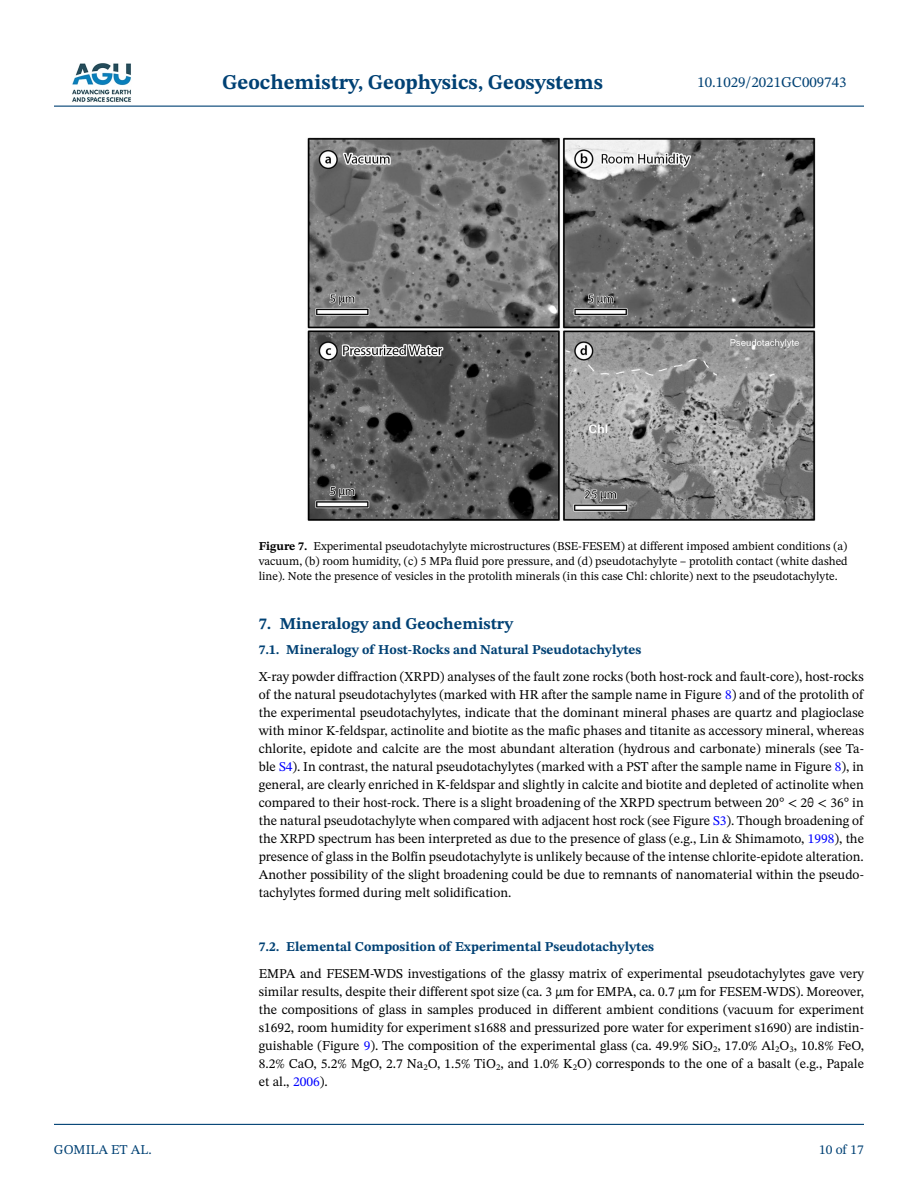
<style>
.page{position:relative;width:918px;height:1188px;background:#fff}
.page>*{position:absolute;margin:0;border:0;box-sizing:border-box;transform-origin:0 0}
.t1{font:700 21px "STIX Two Text";color:#004174}
.t2{font:700 16.5px "STIX Two Text";color:#004174}
.t3{font:15px "STIX Two Text";color:#004174}
.t4{font:13.5px/18px "STIX Two Text";color:#000;text-align:justify}
.t5{font:700 13.5px "STIX Two Text";color:#004174}
.t6{font:13.5px "STIX Two Text";color:#004174}
.t7{font:12px/15px "STIX Two Text";color:#000;text-align:justify}
.s1{font-weight:700}
.s2{color:#00f}
</style>
<div class="page">
<hr style="left:54px;top:106px;width:810px;height:1px;background:#004174">
<hr style="left:54px;top:1124px;width:810px;height:1px;background:#004174">
<img style="left:72px;top:63px;width:59px;height:39px">
<img style="left:307px;top:137px;width:509px;height:384px">
<h1 class="t1" style="left:222px;top:67px;width:382px">Geochemistry, Geophysics, Geosystems</h1>
<p class="t3" style="left:697px;top:72px;width:151px">10.1029/2021GC009743</p>
<p class="t6" style="left:54px;top:1140px;width:99px">GOMILA ET AL.</p>
<p class="t7" style="left:259px;top:539px;width:590px"><span class="s1">Figure 7.</span> Experimental pseudotachylyte microstructures (BSE-FESEM) at different imposed ambient conditions (a) vacuum, (b) room humidity, (c) 5 MPa fluid pore pressure, and (d) pseudotachylyte – protolith contact (white dashed line). Note the presence of vesicles in the protolith minerals (in this case Chl: chlorite) next to the pseudotachylyte.</p>
<p class="t2" style="left:259px;top:612px;width:256px">7. Mineralogy and Geochemistry</p>
<p class="t5" style="left:259px;top:640px;width:384px">7.1. Mineralogy of Host-Rocks and Natural Pseudotachylytes</p>
<p class="t4" style="left:259px;top:668px;width:607px">X-ray powder diffraction (XRPD) analyses of the fault zone rocks (both host-rock and fault-core), host-rocks of the natural pseudotachylytes (marked with HR after the sample name in Figure <span class="s2">8</span>) and of the protolith of the experimental pseudotachylytes, indicate that the dominant mineral phases are quartz and plagioclase with minor K-feldspar, actinolite and biotite as the mafic phases and titanite as accessory mineral, whereas chlorite, epidote and calcite are the most abundant alteration (hydrous and carbonate) minerals (see Ta&shy;ble <span class="s2">S4</span>). In contrast, the natural pseudotachylytes (marked with a PST after the sample name in Figure <span class="s2">8</span>), in general, are clearly enriched in K-feldspar and slightly in calcite and biotite and depleted of actinolite when compared to their host-rock. There is a slight broadening of the XRPD spectrum between 20° &lt; 2θ &lt; 36° in the natural pseudotachylyte when compared with adjacent host rock (see Figure <span class="s2">S3</span>). Though broadening of the XRPD spectrum has been interpreted as due to the presence of glass (e.g., Lin &amp; Shimamoto, <span class="s2">1998</span>), the presence of glass in the Bolfín pseudotachylyte is unlikely because of the intense chlorite-epidote alteration.<br>Another possibility of the slight broadening could be due to remnants of nanomaterial within the pseudo&shy;tachylytes formed during melt solidification.</p>
<p class="t5" style="left:259px;top:937px;width:397px">7.2. Elemental Composition of Experimental Pseudotachylytes</p>
<p class="t4" style="left:259px;top:965px;width:607px">EMPA and FESEM-WDS investigations of the glassy matrix of experimental pseudotachylytes gave very similar results, despite their different spot size (ca. 3 μm for EMPA, ca. 0.7 μm for FESEM-WDS). Moreover, the compositions of glass in samples produced in different ambient conditions (vacuum for experiment s1692, room humidity for experiment s1688 and pressurized pore water for experiment s1690) are indistin&shy;guishable (Figure <span class="s2">9</span>). The composition of the experimental glass (ca. 49.9% SiO<sub>2</sub>, 17.0% Al<sub>2</sub>O<sub>3</sub>, 10.8% FeO, 8.2% CaO, 5.2% MgO, 2.7 Na<sub>2</sub>O, 1.5% TiO<sub>2</sub>, and 1.0% K<sub>2</sub>O) corresponds to the one of a basalt (e.g., Papale et al., <span class="s2">2006</span>).</p>
<p class="t6" style="left:819px;top:1140px;width:46px">10 of 17</p>
</div>
